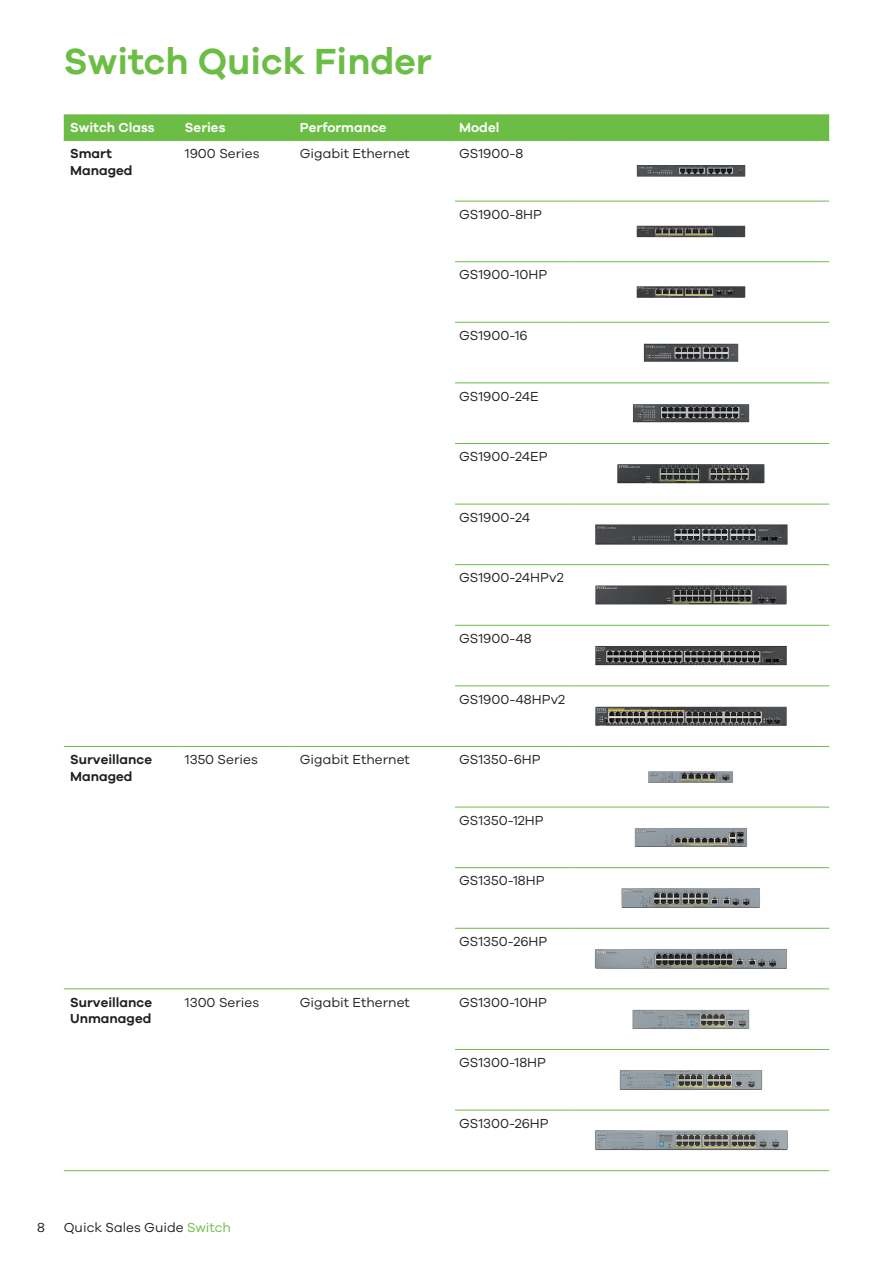
<style>
.page{position:relative;width:893px;height:1263px;background:#fff}
.page>*{position:absolute;margin:0;border:0;box-sizing:border-box;transform-origin:0 0}
.Title-20pt{font:600 37.5px "Galano Grotesque";color:#6cbd45}
.t1{font:13.5px "Galano Grotesque";color:#231f20}
.t2{font:600 13.5px/16.5px "Galano Grotesque";color:#231f20}
.t3{font:600 13.5px "Galano Grotesque";color:#fff}
.s1{color:#6cbd45}
</style>
<div class="page">
<div style="left:64px;top:114px;width:765px;height:26px;background:#6cbd45"></div>
<hr style="left:64px;top:140px;width:115px;height:1px;background:#6cbd45">
<hr style="left:179px;top:140px;width:114px;height:1px;background:#6cbd45">
<hr style="left:293px;top:140px;width:162px;height:1px;background:#6cbd45">
<hr style="left:455px;top:140px;width:115px;height:1px;background:#6cbd45">
<hr style="left:570px;top:140px;width:259px;height:1px;background:#6cbd45">
<hr style="left:455px;top:201px;width:115px;height:1px;background:#6cbd45">
<hr style="left:570px;top:201px;width:259px;height:1px;background:#6cbd45">
<hr style="left:455px;top:261px;width:115px;height:1px;background:#6cbd45">
<hr style="left:570px;top:261px;width:259px;height:1px;background:#6cbd45">
<hr style="left:455px;top:322px;width:115px;height:1px;background:#6cbd45">
<hr style="left:455px;top:382px;width:115px;height:1px;background:#6cbd45">
<hr style="left:570px;top:322px;width:259px;height:1px;background:#6cbd45">
<hr style="left:570px;top:382px;width:259px;height:1px;background:#6cbd45">
<hr style="left:455px;top:443px;width:115px;height:1px;background:#6cbd45">
<hr style="left:455px;top:504px;width:115px;height:1px;background:#6cbd45">
<hr style="left:455px;top:564px;width:115px;height:1px;background:#6cbd45">
<hr style="left:570px;top:443px;width:259px;height:1px;background:#6cbd45">
<hr style="left:570px;top:504px;width:259px;height:1px;background:#6cbd45">
<hr style="left:570px;top:564px;width:259px;height:1px;background:#6cbd45">
<hr style="left:455px;top:625px;width:115px;height:1px;background:#6cbd45">
<hr style="left:570px;top:625px;width:259px;height:1px;background:#6cbd45">
<hr style="left:455px;top:685px;width:115px;height:1px;background:#6cbd45">
<hr style="left:570px;top:685px;width:259px;height:1px;background:#6cbd45">
<hr style="left:64px;top:746px;width:115px;height:1px;background:#6cbd45">
<hr style="left:179px;top:746px;width:114px;height:1px;background:#6cbd45">
<hr style="left:293px;top:746px;width:162px;height:1px;background:#6cbd45">
<hr style="left:455px;top:746px;width:115px;height:1px;background:#6cbd45">
<hr style="left:570px;top:746px;width:259px;height:1px;background:#6cbd45">
<hr style="left:455px;top:807px;width:115px;height:1px;background:#6cbd45">
<hr style="left:570px;top:807px;width:259px;height:1px;background:#6cbd45">
<hr style="left:455px;top:867px;width:115px;height:1px;background:#6cbd45">
<hr style="left:570px;top:867px;width:259px;height:1px;background:#6cbd45">
<hr style="left:455px;top:928px;width:115px;height:1px;background:#6cbd45">
<hr style="left:570px;top:928px;width:259px;height:1px;background:#6cbd45">
<hr style="left:64px;top:988px;width:115px;height:1px;background:#6cbd45">
<hr style="left:179px;top:988px;width:114px;height:1px;background:#6cbd45">
<hr style="left:293px;top:988px;width:162px;height:1px;background:#6cbd45">
<hr style="left:455px;top:988px;width:115px;height:1px;background:#6cbd45">
<hr style="left:570px;top:988px;width:259px;height:1px;background:#6cbd45">
<hr style="left:455px;top:1049px;width:115px;height:1px;background:#6cbd45">
<hr style="left:570px;top:1049px;width:259px;height:1px;background:#6cbd45">
<hr style="left:64px;top:1170px;width:115px;height:1px;background:#6cbd45">
<hr style="left:179px;top:1170px;width:114px;height:1px;background:#6cbd45">
<hr style="left:293px;top:1170px;width:162px;height:1px;background:#6cbd45">
<hr style="left:455px;top:1110px;width:115px;height:1px;background:#6cbd45">
<hr style="left:455px;top:1170px;width:115px;height:1px;background:#6cbd45">
<hr style="left:570px;top:1110px;width:259px;height:1px;background:#6cbd45">
<hr style="left:570px;top:1170px;width:259px;height:1px;background:#6cbd45">
<img style="left:632px;top:1009px;width:118px;height:20px">
<img style="left:619px;top:1070px;width:144px;height:20px">
<img style="left:634px;top:828px;width:113px;height:19px">
<img style="left:622px;top:888px;width:138px;height:20px">
<img style="left:594px;top:949px;width:193px;height:20px">
<img style="left:648px;top:771px;width:85px;height:12px">
<img style="left:595px;top:1130px;width:193px;height:21px">
<img style="left:637px;top:286px;width:108px;height:12px">
<img style="left:644px;top:343px;width:94px;height:19px">
<img style="left:595px;top:524px;width:193px;height:21px">
<img style="left:633px;top:404px;width:116px;height:18px">
<img style="left:617px;top:464px;width:147px;height:19px">
<img style="left:595px;top:585px;width:192px;height:19px">
<img style="left:595px;top:646px;width:192px;height:19px">
<img style="left:595px;top:706px;width:192px;height:20px">
<img style="left:637px;top:165px;width:108px;height:12px">
<img style="left:637px;top:226px;width:108px;height:11px">
<p class="Title-20pt" style="left:64px;top:38px;width:370px">Switch Quick Finder</p>
<p class="t3" style="left:70px;top:119px;width:86px">Switch Class</p>
<p class="t3" style="left:185px;top:119px;width:42px">Series</p>
<p class="t3" style="left:300px;top:119px;width:88px">Performance</p>
<p class="t3" style="left:459px;top:119px;width:42px">Model</p>
<p class="t2" style="left:70px;top:145px;width:64px">Smart<br>Managed</p>
<p class="t1" style="left:185px;top:146px;width:76px">1900 Series</p>
<p class="t1" style="left:300px;top:146px;width:112px">Gigabit Ethernet</p>
<p class="t1" style="left:459px;top:146px;width:65px">GS1900-8</p>
<p class="t1" style="left:459px;top:206px;width:84px">GS1900-8HP</p>
<p class="t1" style="left:459px;top:267px;width:90px">GS1900-10HP</p>
<p class="t1" style="left:459px;top:327px;width:70px">GS1900-16</p>
<p class="t1" style="left:459px;top:388px;width:81px">GS1900-24E</p>
<p class="t1" style="left:459px;top:448px;width:90px">GS1900-24EP</p>
<p class="t1" style="left:459px;top:509px;width:73px">GS1900-24</p>
<p class="t1" style="left:459px;top:570px;width:106px">GS1900-24HPv2</p>
<p class="t1" style="left:459px;top:630px;width:74px">GS1900-48</p>
<p class="t1" style="left:459px;top:691px;width:107px">GS1900-48HPv2</p>
<p class="t2" style="left:70px;top:751px;width:83px">Surveillance<br>Managed</p>
<p class="t1" style="left:185px;top:751px;width:74px">1350 Series</p>
<p class="t1" style="left:300px;top:751px;width:112px">Gigabit Ethernet</p>
<p class="t1" style="left:459px;top:751px;width:83px">GS1350-6HP</p>
<p class="t1" style="left:459px;top:812px;width:86px">GS1350-12HP</p>
<p class="t1" style="left:459px;top:873px;width:87px">GS1350-18HP</p>
<p class="t1" style="left:459px;top:933px;width:90px">GS1350-26HP</p>
<p class="t2" style="left:70px;top:993px;width:83px">Surveillance<br>Unmanaged</p>
<p class="t1" style="left:185px;top:994px;width:76px">1300 Series</p>
<p class="t1" style="left:300px;top:994px;width:112px">Gigabit Ethernet</p>
<p class="t1" style="left:459px;top:994px;width:89px">GS1300-10HP</p>
<p class="t1" style="left:459px;top:1054px;width:88px">GS1300-18HP</p>
<p class="t1" style="left:37px;top:1219px;width:9px">8</p>
<p class="t1" style="left:64px;top:1219px;width:169px">Quick Sales Guide <span class="s1">Switch</span></p>
<p class="t1" style="left:459px;top:1115px;width:91px">GS1300-26HP</p>
</div>
